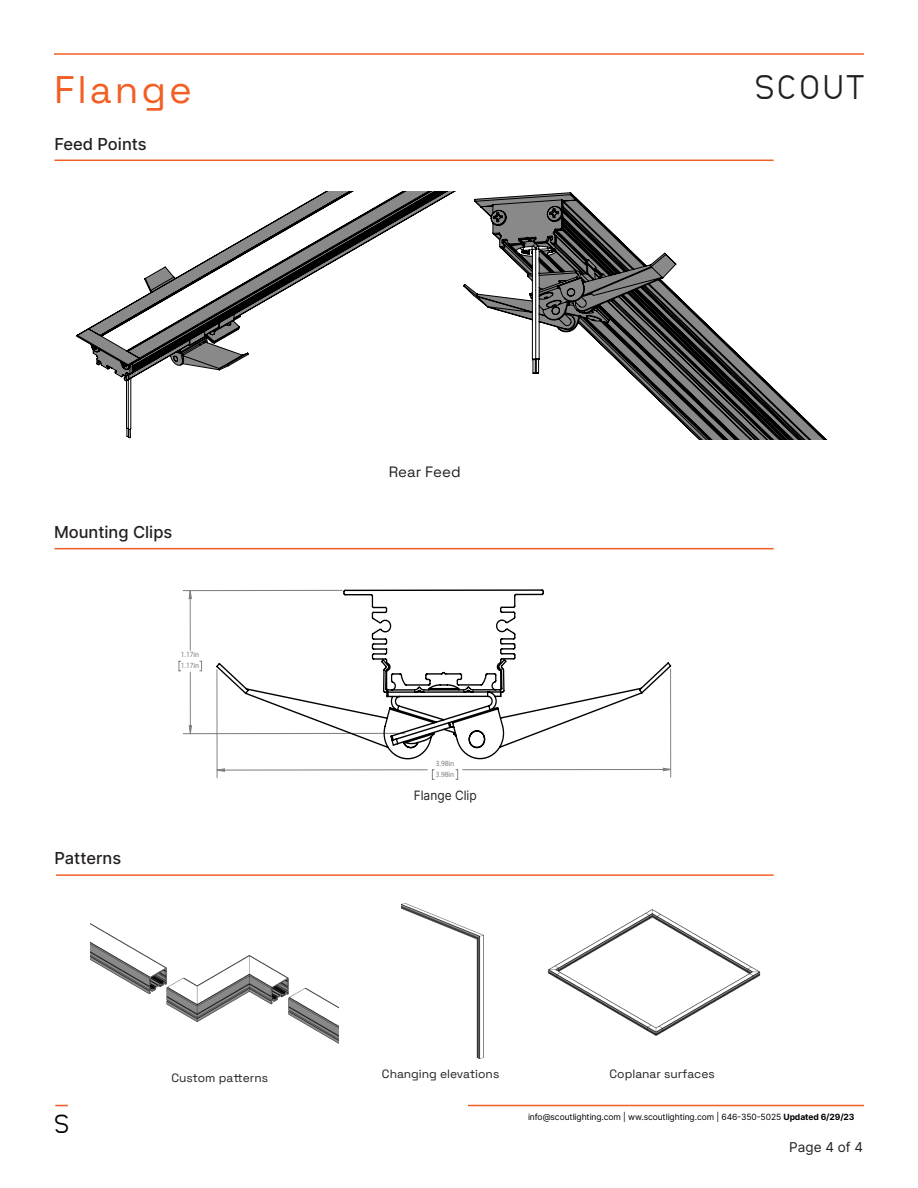
<style>
.page{position:relative;width:918px;height:1188px;background:#fff}
.page>*{position:absolute;margin:0;border:0;box-sizing:border-box;transform-origin:0 0}
.t1{font:300 38.4px "Space Grotesk";letter-spacing:.075em;color:#f25f25}
.t2{font:33.9px "Neubau Grotesk Nor";letter-spacing:.07em;color:#231f20}
.t3{font:26.1px "Neubau Grotesk Nor";color:#000}
.t4{font:500 16.5px "Inter";color:#231f20}
.t5{font:300 15px "Space Grotesk";color:#231f20}
.t6{font:13.5px "Inter";color:#231f20}
.t7{font:12.9px "Inter";color:#231f20;scale:.93 1}
.t8{font:300 12px "Space Grotesk";color:#231f20}
.t9{font:8.55px "Inter";letter-spacing:-.01em;color:#000}
.t10{font:7.95px/10.8px "Inter";color:#808080;scale:.93 1}
.s1{font-weight:700}
</style>
<div class="page">
<hr style="left:54px;top:53px;width:810px;height:2px;background:#f25f25">
<svg style="left:55px;top:1105px;width:13px;height:1px"></svg>
<hr style="left:468px;top:1105px;width:396px;height:1px;background:#f25f25">
<hr style="left:54px;top:548px;width:720px;height:1px;background:#f25f25">
<hr style="left:54px;top:160px;width:720px;height:1px;background:#f25f25">
<img style="left:548px;top:909px;width:213px;height:127px">
<hr style="left:56px;top:874px;width:718px;height:2px;background:#f25f25">
<img style="left:90px;top:923px;width:249px;height:121px">
<img style="left:401px;top:904px;width:83px;height:154px">
<hr style="left:670px;top:669px;width:1px;height:108px;background:#808080">
<hr style="left:217px;top:670px;width:1px;height:108px;background:#808080">
<svg style="left:179px;top:661px;width:2px;height:11px"></svg>
<hr style="left:183px;top:733px;width:222px;height:1px;background:#808080">
<hr style="left:183px;top:590px;width:159px;height:1px;background:#808080">
<svg style="left:189px;top:591px;width:482px;height:180px"></svg>
<svg style="left:215px;top:589px;width:457px;height:171px"></svg>
<svg style="left:76px;top:192px;width:378px;height:247px"></svg>
<svg style="left:463px;top:192px;width:363px;height:247px"></svg>
<h1 class="t1" style="left:54px;top:62px;width:139px">Flange</h1>
<h3 class="t4" style="left:54px;top:132px;width:94px">Feed Points</h3>
<h2 class="t2" style="left:755px;top:67px;width:111px">SCOUT</h2>
<h3 class="t4" style="left:54px;top:520px;width:120px">Mounting Clips</h3>
<p class="t10" style="left:181px;top:649px;width:22px">1.17in<br>1.17in</p>
<h3 class="t4" style="left:54px;top:846px;width:68px">Patterns</h3>
<h3 class="t5" style="left:389px;top:461px;width:73px">Rear Feed</h3>
<p class="t10" style="left:436px;top:758px;width:22px">3.98in<br>3.98in</p>
<h3 class="t7" style="left:414px;top:786px;width:69px">Flange Clip</h3>
<h3 class="t3" style="left:54px;top:1108px;width:17px">S</h3>
<h3 class="t8" style="left:171px;top:1069px;width:98px">Custom patterns</h3>
<h3 class="t8" style="left:382px;top:1065px;width:119px">Changing elevations</h3>
<h3 class="t8" style="left:610px;top:1065px;width:107px">Coplanar surfaces</h3>
<p class="t9" style="left:528px;top:1110px;width:328px">info@scoutlighting.com | ww.scoutlighting.com | 646-350-5025 <span class="s1">Updated 6/29/23</span></p>
<h3 class="t6" style="left:789px;top:1138px;width:75px">Page 4 of 4</h3>
</div>
